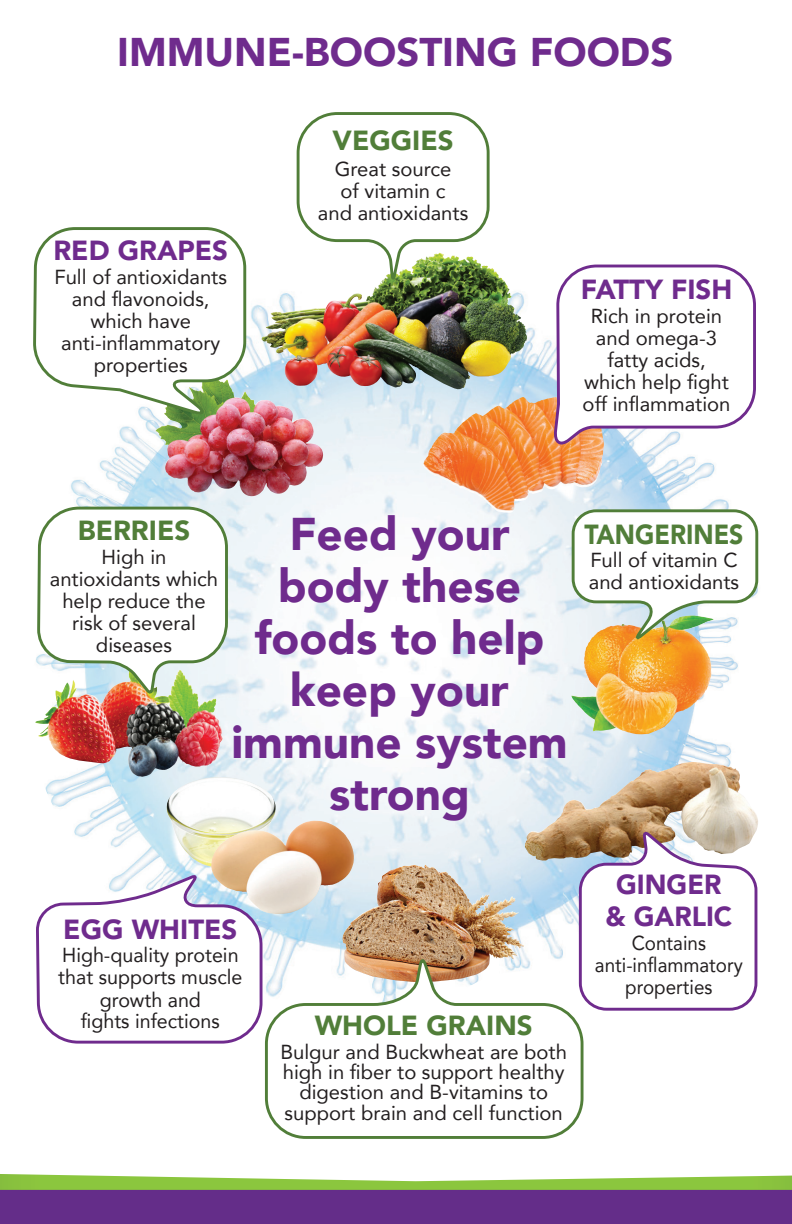
<style>
.page{position:relative;width:792px;height:1224px;background:#fff}
.page>*{position:absolute;margin:0;border:0;box-sizing:border-box;transform-origin:0 0}
.t1{font:900 45.8px/52.2px "Avenir";color:#6f2b8d;text-align:center}
.t2{font:900 40px "Avenir";color:#6f2b8d}
.t3{font:900 27.6px/32px "Avenir";color:#6f2b8d;text-align:center}
.t4{font:900 27.6px "Avenir";color:#517e39}
.t5{font:900 27.6px "Avenir";color:#517e39;scale:.9 1}
.t6{font:20.2px/22px "Avenir";color:#231f20;text-align:center}
.t7{font:20.2px/22px "Avenir";color:#231f20;text-align:center;scale:.93 1}
</style>
<div class="page">
<img style="left:164px;top:285px;width:398px;height:671px">
<img style="left:562px;top:451px;width:67px;height:505px">
<img style="left:98px;top:418px;width:66px;height:454px">
<img style="left:629px;top:451px;width:66px;height:311px">
<img style="left:45px;top:479px;width:53px;height:358px">
<img style="left:695px;top:459px;width:43px;height:303px">
<img style="left:35px;top:697px;width:148px;height:80px">
<img style="left:155px;top:418px;width:49px;height:70px">
<img style="left:423px;top:397px;width:106px;height:116px">
<img style="left:572px;top:643px;width:119px;height:89px">
<img style="left:342px;top:865px;width:182px;height:91px">
<img style="left:525px;top:762px;width:233px;height:99px">
<img style="left:261px;top:283px;width:177px;height:70px">
<img style="left:166px;top:777px;width:110px;height:90px">
<div style="left:0;top:1186px;width:792px;height:38px;background:#642d89"></div>
<svg style="left:0;top:1174px;width:792px;height:16px"></svg>
<svg style="left:264px;top:956px;width:320px;height:183px"></svg>
<svg style="left:570px;top:508px;width:189px;height:135px"></svg>
<svg style="left:577px;top:828px;width:181px;height:184px"></svg>
<svg style="left:554px;top:264px;width:202px;height:187px"></svg>
<svg style="left:36px;top:505px;width:193px;height:192px"></svg>
<svg style="left:36px;top:872px;width:228px;height:172px"></svg>
<svg style="left:33px;top:227px;width:215px;height:191px"></svg>
<svg style="left:296px;top:112px;width:195px;height:171px"></svg>
<img style="left:211px;top:821px;width:104px;height:93px">
<h2 class="t2" style="left:117px;top:17px;width:558px">IMMUNE-BOOSTING FOODS</h2>
<h3 class="t3" style="left:53px;top:234px;width:176px">RED GRAPES</h3>
<p class="t6" style="left:54px;top:266px;width:174px">Full of antioxidants and flavonoids, which have anti-inflammatory properties</p>
<h3 class="t4" style="left:333px;top:117px;width:123px">VEGGIES</h3>
<p class="t6" style="left:318px;top:157px;width:152px">Great source<br>of vitamin c<br>and antioxidants</p>
<h3 class="t3" style="left:581px;top:273px;width:153px">FATTY FISH</h3>
<p class="t6" style="left:583px;top:305px;width:149px">Rich in protein and omega-3 fatty acids, which help fight off inflammation</p>
<h3 class="t4" style="left:78px;top:507px;width:114px">BERRIES</h3>
<p class="t6" style="left:50px;top:546px;width:170px">High in antioxidants which help reduce the risk of several diseases</p>
<h1 class="t1" style="left:231px;top:507px;width:338px">Feed your body these foods to help keep your immune system strong</h1>
<h3 class="t5" style="left:585px;top:510px;width:178px">TANGERINES</h3>
<p class="t6" style="left:589px;top:549px;width:152px;text-align:left">Full of vitamin C and antioxidants</p>
<h3 class="t3" style="left:63px;top:912px;width:176px">EGG WHITES</h3>
<p class="t6" style="left:58px;top:944px;width:186px">High-quality protein that supports muscle growth and<br>fights infections</p>
<h3 class="t4" style="left:315px;top:1001px;width:219px">WHOLE GRAINS</h3>
<p class="t6" style="left:280px;top:1041px;width:288px;line-height:20.4px">Bulgur and Buckwheat are both high in fiber to support healthy digestion and B-vitamins to support brain and cell function</p>
<h3 class="t3" style="left:605px;top:868px;width:128px">GINGER &amp; GARLIC</h3>
<p class="t7" style="left:595px;top:931px;width:161px">Contains anti-inflammatory properties</p>
</div>
